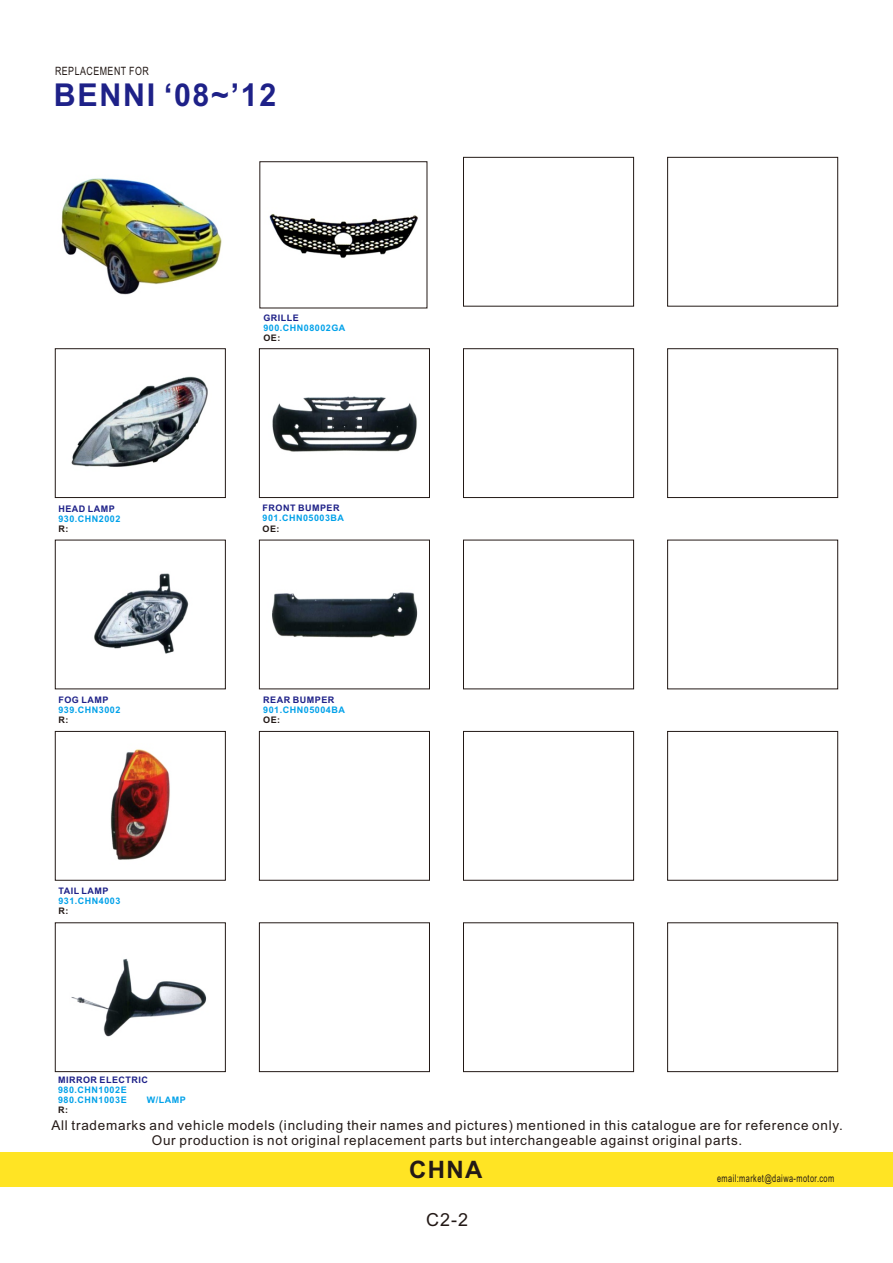
<style>
.page{position:relative;width:893px;height:1263px;background:#fff}
.page>*{position:absolute;margin:0;border:0;box-sizing:border-box;transform-origin:0 0}
.t1{font:700 31.5px "Arial";letter-spacing:.055em;color:#1e2188}
.t2{font:700 24px "Arial";color:#231916}
.t3{font:18px "Arial";color:#231916}
.t4{font:13.5px/15.1px "Arial";letter-spacing:.055em;color:#231916;text-align:center}
.t5{font:11.4px "Arial";letter-spacing:.055em;color:#231916;scale:.77 1}
.t6{font:10.5px "Arial";letter-spacing:.055em;color:#231916;scale:.7 1}
.t7{font:700 9.15px "Arial";letter-spacing:.055em;color:#00a1e9}
.t8{font:700 9.15px "Arial";letter-spacing:.055em;color:#1e2188}
.t9{font:700 9.15px "Arial";color:#231916}
.t10{font:700 9px/10.1px "Arial";letter-spacing:.055em;color:#00a1e9}
.t11{font:700 9px "Arial";letter-spacing:.055em;color:#1e2188}
.t12{font:700 9px "Arial";color:#231916}
</style>
<div class="page">
<div style="left:0;top:1152px;width:892px;height:34px;background:#ffe424"></div>
<div style="left:463px;top:157px;width:171px;height:150px;border:1px solid #231916"></div>
<div style="left:667px;top:157px;width:171px;height:150px;border:1px solid #231916"></div>
<div style="left:55px;top:348px;width:171px;height:150px;border:1px solid #231916"></div>
<div style="left:259px;top:348px;width:171px;height:150px;border:1px solid #231916"></div>
<div style="left:463px;top:348px;width:171px;height:150px;border:1px solid #231916"></div>
<div style="left:667px;top:348px;width:171px;height:150px;border:1px solid #231916"></div>
<div style="left:55px;top:540px;width:171px;height:149px;border:1px solid #231916"></div>
<div style="left:259px;top:540px;width:171px;height:149px;border:1px solid #231916"></div>
<div style="left:463px;top:540px;width:171px;height:149px;border:1px solid #231916"></div>
<div style="left:667px;top:540px;width:171px;height:149px;border:1px solid #231916"></div>
<div style="left:55px;top:731px;width:171px;height:150px;border:1px solid #231916"></div>
<div style="left:259px;top:731px;width:171px;height:150px;border:1px solid #231916"></div>
<div style="left:463px;top:731px;width:171px;height:150px;border:1px solid #231916"></div>
<div style="left:667px;top:731px;width:171px;height:150px;border:1px solid #231916"></div>
<div style="left:55px;top:922px;width:171px;height:150px;border:1px solid #231916"></div>
<div style="left:259px;top:922px;width:171px;height:150px;border:1px solid #231916"></div>
<div style="left:463px;top:922px;width:171px;height:150px;border:1px solid #231916"></div>
<div style="left:667px;top:922px;width:171px;height:150px;border:1px solid #231916"></div>
<img style="left:61px;top:178px;width:161px;height:117px">
<img style="left:269px;top:213px;width:149px;height:45px">
<img style="left:272px;top:396px;width:145px;height:56px">
<img style="left:272px;top:592px;width:146px;height:46px">
<img style="left:71px;top:376px;width:137px;height:91px">
<img style="left:110px;top:749px;width:60px;height:111px">
<img style="left:94px;top:573px;width:95px;height:81px">
<img style="left:71px;top:958px;width:136px;height:79px">
<p class="t5" style="left:55px;top:66px;width:123px">REPLACEMENT FOR</p>
<h1 class="t1" style="left:54px;top:83px;width:224px">BENNI ‘08~’12</h1>
<p class="t8" style="left:58px;top:505px;width:58px">HEAD LAMP</p>
<p class="t7" style="left:58px;top:515px;width:64px">930.CHN2002</p>
<p class="t9" style="left:58px;top:525px;width:11px">R:</p>
<p class="t11" style="left:58px;top:696px;width:51px">FOG LAMP</p>
<p class="t10" style="left:58px;top:705px;width:64px">939.CHN3002</p>
<p class="t12" style="left:58px;top:716px;width:11px">R:</p>
<p class="t11" style="left:58px;top:887px;width:52px">TAIL LAMP</p>
<p class="t10" style="left:58px;top:896px;width:64px">931.CHN4003</p>
<p class="t12" style="left:58px;top:907px;width:11px">R:</p>
<p class="t11" style="left:58px;top:1076px;width:91px">MIRROR ELECTRIC</p>
<p class="t10" style="left:58px;top:1085px;width:70px">980.CHN1002E<br>980.CHN1003E</p>
<p class="t10" style="left:147px;top:1095px;width:40px">W/LAMP</p>
<p class="t12" style="left:58px;top:1106px;width:11px">R:</p>
<p class="t11" style="left:263px;top:314px;width:37px">GRILLE</p>
<p class="t10" style="left:263px;top:324px;width:84px">900.CHN08002GA</p>
<p class="t12" style="left:263px;top:335px;width:19px">OE:</p>
<p class="t11" style="left:263px;top:505px;width:78px">FRONT BUMPER</p>
<p class="t10" style="left:263px;top:514px;width:83px">901.CHN05003BA</p>
<p class="t12" style="left:263px;top:525px;width:18px">OE:</p>
<p class="t11" style="left:263px;top:696px;width:73px">REAR BUMPER</p>
<p class="t10" style="left:263px;top:706px;width:83px">901.CHN05004BA</p>
<p class="t12" style="left:263px;top:716px;width:19px">OE:</p>
<p class="t4" style="left:51px;top:1119px;width:793px">All trademarks and vehicle models (including their names and pictures) mentioned in this catalogue are for reference only.<br>Our production is not original replacement parts but interchangeable against original parts.</p>
<h2 class="t2" style="left:409px;top:1160px;width:75px">CHNA</h2>
<h3 class="t3" style="left:426px;top:1213px;width:44px">C2-2</h3>
<p class="t6" style="left:717px;top:1175px;width:169px">email:market@daiwa-motor.com</p>
</div>
